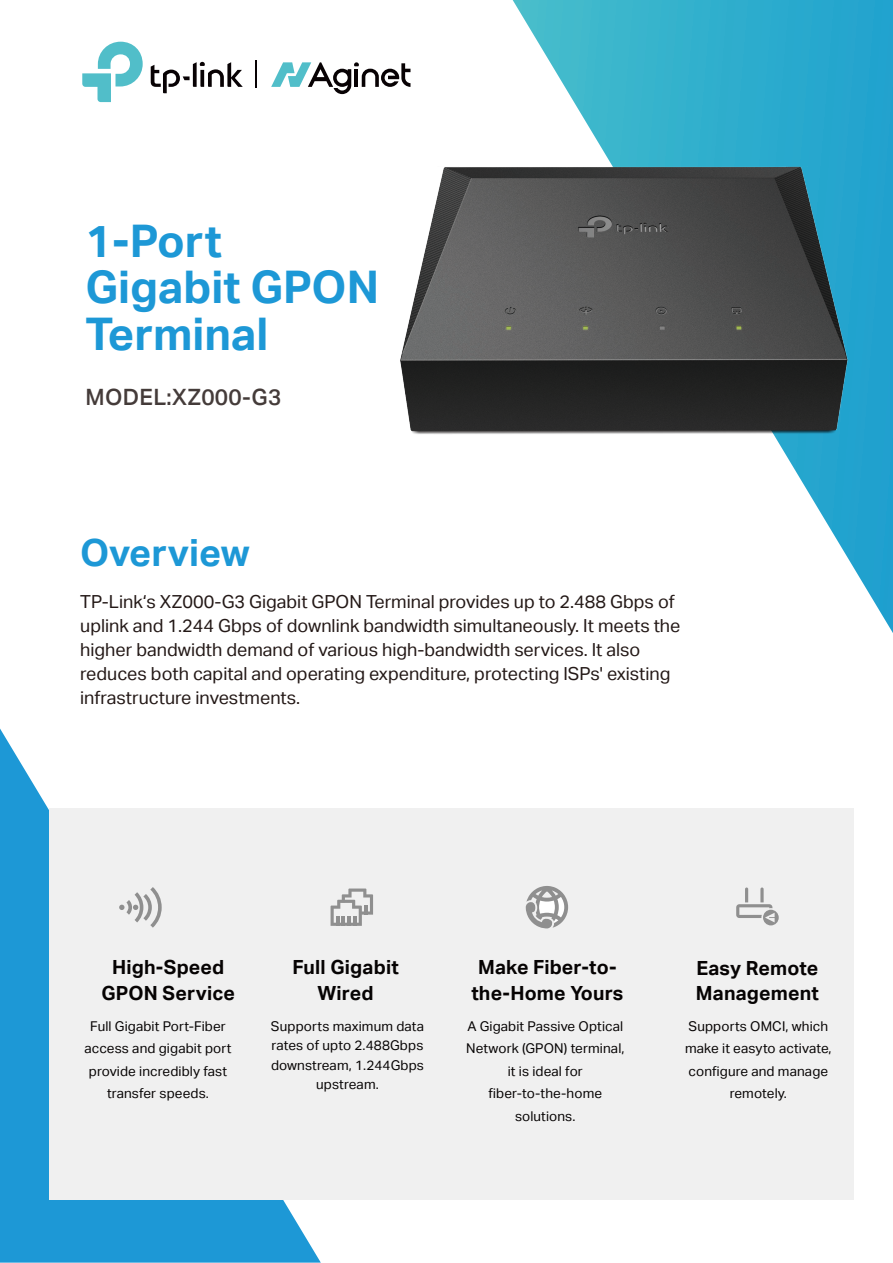
<style>
.page{position:relative;width:893px;height:1263px;background:#fff}
.page>*{position:absolute;margin:0;border:0;box-sizing:border-box;transform-origin:0 0}
.t1{font:45px/46.5px "TP Link Aktiv Bold";color:#1d98d6}
.t2{font:37.5px "TP Link Aktiv Bold";color:#1d98d6}
.t3{font:22.5px "TP Link Aktiv Medium";letter-spacing:.015em;color:rgb(35 24 22/.85)}
.t4{font:19.5px/25.5px "TP Link Aktiv Bold";letter-spacing:.01em;color:#060303;text-align:center}
.t5{font:18px/24px "TP Link Aktiv Regular";color:#231816}
.t6{font:13.5px/22.5px "TP Link Aktiv Regular";letter-spacing:.01em;color:#060303;text-align:center}
</style>
<div class="page">
<svg style="left:0;top:728px;width:321px;height:534px;fill:#1d98d6"></svg>
<div style="left:49px;top:809px;width:804px;height:391px;background:#f0f0f0"></div>
<svg style="left:513px;top:0;width:380px;height:633px"></svg>
<svg style="left:151px;top:62px;width:92px;height:31px"></svg>
<svg style="left:82px;top:42px;width:61px;height:60px"></svg>
<svg style="left:256px;top:61px;width:1px;height:27px"></svg>
<svg style="left:271px;top:62px;width:139px;height:32px"></svg>
<svg style="left:119px;top:887px;width:43px;height:41px"></svg>
<svg style="left:331px;top:888px;width:42px;height:38px"></svg>
<svg style="left:736px;top:887px;width:43px;height:38px"></svg>
<svg style="left:526px;top:886px;width:42px;height:42px"></svg>
<img style="left:400px;top:166px;width:457px;height:298px">
<h1 class="t1" style="left:86px;top:218px;width:295px">1-Port<br>Gigabit GPON<br>Terminal</h1>
<h3 class="t3" style="left:86px;top:384px;width:197px">MODEL:XZ000-G3</h3>
<h2 class="t2" style="left:80px;top:531px;width:171px">Overview</h2>
<p class="t5" style="left:80px;top:590px;width:602px">TP-Link‘s XZ000-G3 Gigabit GPON Terminal provides up to 2.488 Gbps of uplink and 1.244 Gbps of downlink bandwidth simultaneously. It meets the higher bandwidth demand of various high-bandwidth services. It also reduces both capital and operating expenditure, protecting ISPs' existing infrastructure investments.</p>
<h3 class="t4" style="left:102px;top:955px;width:135px">High-Speed<br>GPON Service</h3>
<p class="t6" style="left:84px;top:1015px;width:149px">Full Gigabit Port-Fiber access and gigabit port provide incredibly fast transfer speeds.</p>
<h3 class="t4" style="left:292px;top:955px;width:108px">Full Gigabit<br>Wired</h3>
<p class="t6" style="left:271px;top:1016px;width:155px;line-height:19.5px">Supports maximum data rates of upto 2.488Gbps downstream, 1.244Gbps upstream.</p>
<h3 class="t4" style="left:471px;top:955px;width:154px">Make Fiber-to&shy;the-Home Yours</h3>
<p class="t6" style="left:466px;top:1015px;width:160px">A Gigabit Passive Optical<br>Network (GPON) terminal, it is ideal for fiber-to-the-home solutions.</p>
<h3 class="t4" style="left:696px;top:955px;width:125px;text-align:left">Easy Remote<br>Management</h3>
<p class="t6" style="left:685px;top:1015px;width:148px">Supports OMCI, which make it easyto activate, configure and manage remotely.</p>
</div>
